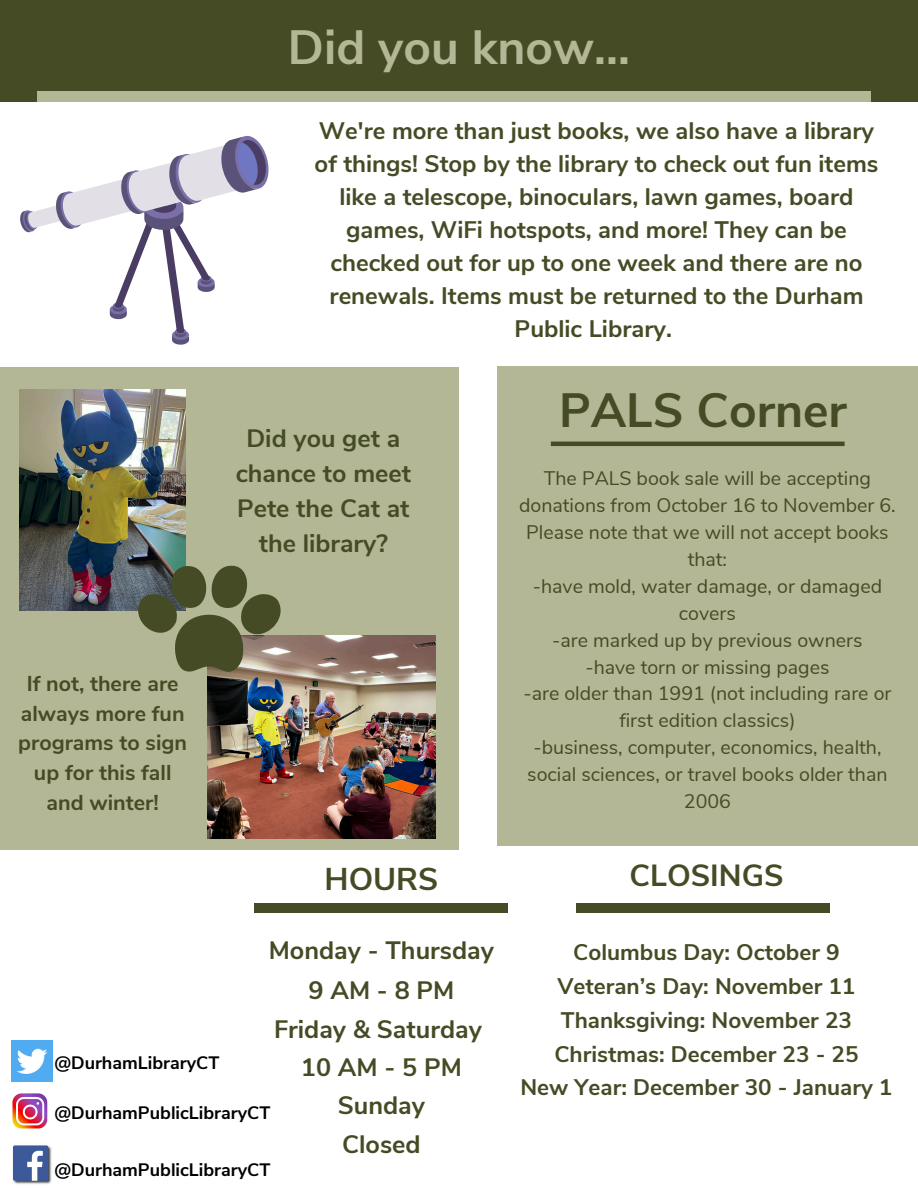
<style>
.page{position:relative;width:918px;height:1188px;background:#fff}
.page>*{position:absolute;margin:0;border:0;box-sizing:border-box;transform-origin:0 0}
.t1{font:700 48px "Nunito Sans";color:#b3b795}
.t2{font:700 48px "Nunito Sans";color:#454b24}
.t3{font:700 31.5px "Nunito Sans";color:#454b24}
.t4{font:700 30.6px "Nunito Sans";color:#454b24}
.t5{font:700 25.2px/38.7px "Nunito Sans";color:#454b24;text-align:center}
.t6{font:700 25.05px/35px "Nunito Sans";color:#454b24;text-align:center}
.t7{font:700 23.85px/33.2px "Nunito Sans";color:#454b24;text-align:center}
.t8{font:700 22.5px/33.8px "Nunito Sans";color:#454b24;text-align:center}
.t9{font:700 21.45px/30px "Nunito Sans";color:#454b24;text-align:center}
.t10{font:19.65px/27px "Nunito Sans";color:#454b24;text-align:center}
.t11{font:700 18px "Nunito Sans";color:#000}
</style>
<div class="page">
<div style="left:0;top:367px;width:459px;height:482px;background:#b3b795"></div>
<div style="left:0;top:0;width:918px;height:101px;background:#454b24"></div>
<div style="left:37px;top:92px;width:834px;height:10px;background:#b3b795"></div>
<img style="left:12px;top:1093px;width:36px;height:36px">
<img style="left:12px;top:1145px;width:40px;height:39px">
<img style="left:11px;top:1040px;width:42px;height:42px">
<div style="left:576px;top:904px;width:254px;height:9px;background:#454b24"></div>
<div style="left:254px;top:903px;width:254px;height:9px;background:#454b24"></div>
<svg style="left:20px;top:135px;width:249px;height:210px"></svg>
<div style="left:497px;top:367px;width:421px;height:479px;background:#b3b795"></div>
<hr style="left:551px;top:442px;width:294px;height:4px;background:#454b24">
<img style="left:20px;top:390px;width:165px;height:220px">
<img style="left:208px;top:636px;width:227px;height:202px">
<svg style="left:135px;top:560px;width:146px;height:111px"></svg>
<p class="t1" style="left:288px;top:16px;width:344px">Did you know...</p>
<h2 class="t9" style="left:18px;top:669px;width:170px">If not, there are always more fun programs to sign up for this fall and winter!</h2>
<h3 class="t7" style="left:315px;top:114px;width:565px">We're more than just books, we also have a library of things! Stop by the library to check out fun items like a telescope, binoculars, lawn games, board games, WiFi hotspots, and more! They can be checked out for up to one week and there are no renewals. Items must be returned to the Durham Public Library.</h3>
<p class="t6" style="left:236px;top:422px;width:177px">Did you get a chance to meet<br>Pete the Cat at the library?</p>
<p class="t2" style="left:559px;top:379px;width:289px">PALS Corner</p>
<h2 class="t10" style="left:519px;top:465px;width:378px">The PALS book sale will be accepting donations from October 16 to November 6.<br>Please note that we will not accept books that:</h2>
<p class="t10" style="left:533px;top:573px;width:351px">-have mold, water damage, or damaged covers</p>
<p class="t10" style="left:552px;top:627px;width:312px">-are marked up by previous owners</p>
<p class="t10" style="left:585px;top:654px;width:246px">-have torn or missing pages</p>
<p class="t10" style="left:523px;top:680px;width:370px">-are older than 1991 (not including rare or first edition classics)</p>
<p class="t10" style="left:527px;top:734px;width:362px">-business, computer, economics, health, social sciences, or travel books older than<br>2006</p>
<p class="t3" style="left:325px;top:858px;width:115px">HOURS</p>
<p class="t4" style="left:629px;top:855px;width:156px">CLOSINGS</p>
<p class="t5" style="left:269px;top:932px;width:227px">Monday - Thursday<br>9AM-8PM<br>Friday &amp; Saturday<br>10AM-5PM<br>Sunday<br>Closed</p>
<h1 class="t11" style="left:54px;top:1051px;width:167px">@DurhamLibraryCT</h1>
<h4 class="t11" style="left:54px;top:1101px;width:218px">@DurhamPublicLibraryCT</h4>
<p class="t11" style="left:54px;top:1158px;width:218px">@DurhamPublicLibraryCT</p>
<p class="t8" style="left:520px;top:936px;width:374px">Columbus Day: October 9<br>Veteran’s Day: November 11<br>Thanksgiving: November 23<br>Christmas: December 23 - 25<br>New Year: December 30 - January 1</p>
</div>
